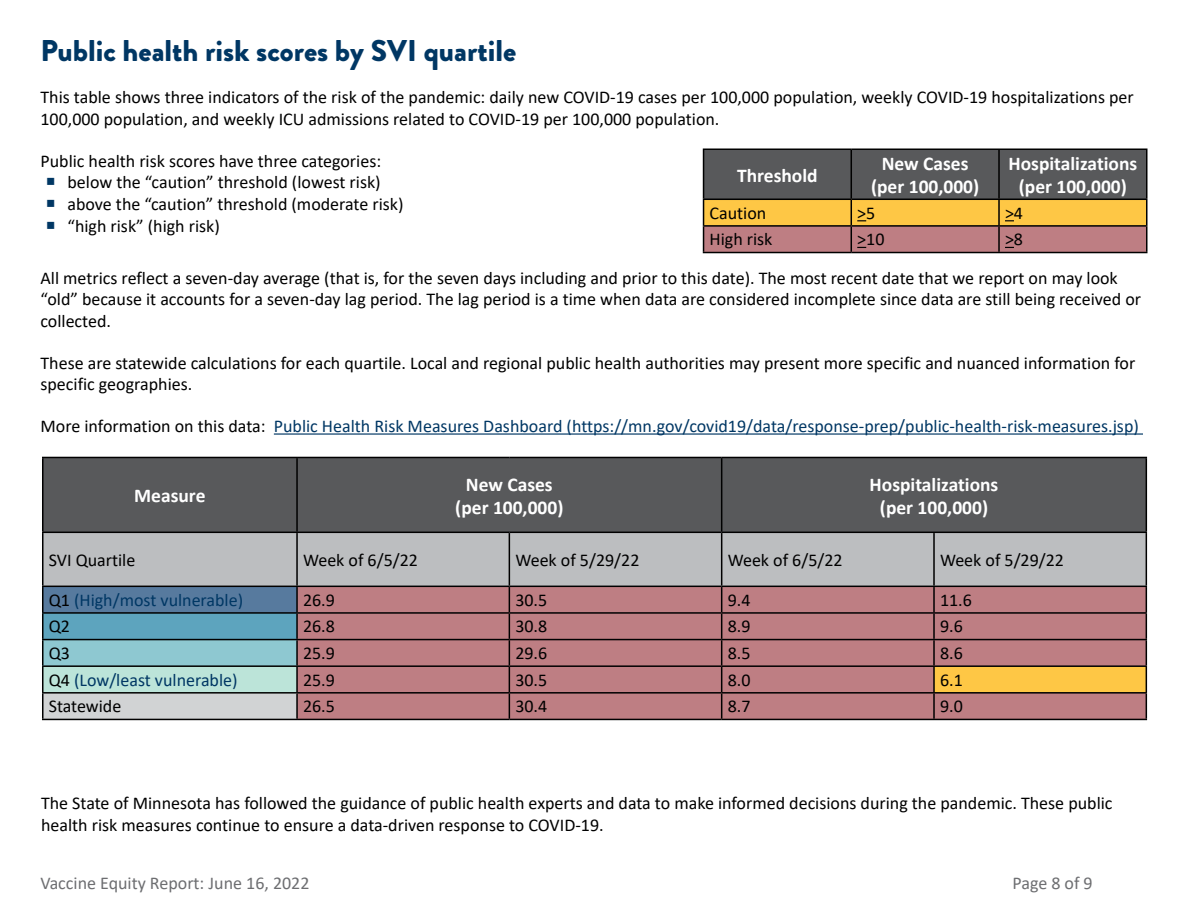
<style>
.page{position:relative;width:1188px;height:918px;background:#fff}
.page>*{position:absolute;margin:0;border:0;box-sizing:border-box;transform-origin:0 0}
.Subhead__H2{font:900 30px "Brandon Grotesque";color:#003764}
.Sectionehad__H3__cen{font:700 19.5px/23.4px "Calibri";color:#fff;text-align:center}
.Bullet{font:18px/21.6px "Calibri";color:#000}
.t1{font:18px "Calibri";color:#003764}
.t2{font:18px "Calibri";color:#6d6e71}
.s1{color:#000}
</style>
<div class="page">
<div style="left:43px;top:458px;width:1103px;height:74px;background:#58595b"></div>
<div style="left:43px;top:533px;width:1103px;height:53px;background:#bcbec0"></div>
<div style="left:43px;top:586px;width:254px;height:27px;background:#577a9e"></div>
<div style="left:298px;top:587px;width:848px;height:132px;background:#be7e83"></div>
<div style="left:43px;top:613px;width:254px;height:27px;background:#5da4be"></div>
<div style="left:43px;top:640px;width:254px;height:26px;background:#8ec8d1"></div>
<div style="left:43px;top:666px;width:254px;height:27px;background:#bce4d9"></div>
<div style="left:934px;top:666px;width:212px;height:27px;background:#fec745"></div>
<div style="left:43px;top:693px;width:254px;height:26px;background:#d1d3d4"></div>
<hr style="left:42px;top:457px;width:255px;height:1px;background:#000">
<hr style="left:42px;top:458px;width:1px;height:74px;background:#000">
<hr style="left:297px;top:457px;width:212px;height:1px;background:#000">
<hr style="left:296px;top:458px;width:2px;height:74px;background:#000">
<hr style="left:509px;top:457px;width:213px;height:1px;background:#000">
<hr style="left:722px;top:457px;width:212px;height:1px;background:#000">
<hr style="left:721px;top:458px;width:1px;height:74px;background:#000">
<hr style="left:934px;top:457px;width:213px;height:1px;background:#000">
<hr style="left:1146px;top:458px;width:1px;height:74px;background:#000">
<hr style="left:42px;top:532px;width:255px;height:1px;background:#000">
<hr style="left:42px;top:533px;width:1px;height:53px;background:#000">
<hr style="left:297px;top:532px;width:212px;height:1px;background:#000">
<hr style="left:296px;top:533px;width:2px;height:53px;background:#000">
<hr style="left:509px;top:532px;width:213px;height:1px;background:#000">
<hr style="left:509px;top:533px;width:1px;height:53px;background:#000">
<hr style="left:722px;top:532px;width:212px;height:1px;background:#000">
<hr style="left:721px;top:533px;width:1px;height:53px;background:#000">
<hr style="left:934px;top:532px;width:213px;height:1px;background:#000">
<hr style="left:933px;top:533px;width:2px;height:53px;background:#000">
<hr style="left:1146px;top:533px;width:1px;height:53px;background:#000">
<hr style="left:42px;top:586px;width:255px;height:1px;background:#000">
<hr style="left:297px;top:586px;width:212px;height:1px;background:#000">
<hr style="left:296px;top:587px;width:2px;height:25px;background:#000">
<hr style="left:509px;top:586px;width:213px;height:1px;background:#000">
<hr style="left:722px;top:586px;width:212px;height:1px;background:#000">
<hr style="left:934px;top:586px;width:213px;height:1px;background:#000">
<hr style="left:933px;top:587px;width:2px;height:25px;background:#000">
<hr style="left:42px;top:612px;width:255px;height:2px;background:#000">
<hr style="left:297px;top:612px;width:212px;height:2px;background:#000">
<hr style="left:296px;top:614px;width:2px;height:25px;background:#000">
<hr style="left:509px;top:612px;width:213px;height:2px;background:#000">
<hr style="left:722px;top:612px;width:212px;height:2px;background:#000">
<hr style="left:934px;top:612px;width:213px;height:2px;background:#000">
<hr style="left:933px;top:614px;width:2px;height:25px;background:#000">
<hr style="left:42px;top:639px;width:255px;height:1px;background:#000">
<hr style="left:297px;top:639px;width:212px;height:1px;background:#000">
<hr style="left:296px;top:640px;width:2px;height:25px;background:#000">
<hr style="left:509px;top:639px;width:213px;height:1px;background:#000">
<hr style="left:722px;top:639px;width:212px;height:1px;background:#000">
<hr style="left:934px;top:639px;width:213px;height:1px;background:#000">
<hr style="left:933px;top:640px;width:2px;height:25px;background:#000">
<hr style="left:42px;top:665px;width:255px;height:2px;background:#000">
<hr style="left:297px;top:665px;width:212px;height:2px;background:#000">
<hr style="left:296px;top:667px;width:2px;height:25px;background:#000">
<hr style="left:509px;top:665px;width:213px;height:2px;background:#000">
<hr style="left:722px;top:665px;width:212px;height:2px;background:#000">
<hr style="left:934px;top:665px;width:213px;height:2px;background:#000">
<hr style="left:933px;top:667px;width:2px;height:25px;background:#000">
<hr style="left:42px;top:692px;width:255px;height:2px;background:#000">
<svg style="left:42px;top:587px;width:1px;height:132px"></svg>
<hr style="left:297px;top:692px;width:212px;height:2px;background:#000">
<hr style="left:296px;top:694px;width:2px;height:25px;background:#000">
<hr style="left:509px;top:692px;width:213px;height:2px;background:#000">
<svg style="left:509px;top:587px;width:1px;height:132px"></svg>
<hr style="left:722px;top:692px;width:212px;height:2px;background:#000">
<svg style="left:721px;top:587px;width:1px;height:132px"></svg>
<hr style="left:934px;top:692px;width:213px;height:2px;background:#000">
<hr style="left:933px;top:694px;width:2px;height:25px;background:#000">
<svg style="left:1146px;top:587px;width:1px;height:132px"></svg>
<hr style="left:42px;top:719px;width:255px;height:1px;background:#000">
<hr style="left:297px;top:719px;width:212px;height:1px;background:#000">
<hr style="left:509px;top:719px;width:213px;height:1px;background:#000">
<hr style="left:722px;top:719px;width:212px;height:1px;background:#000">
<hr style="left:934px;top:719px;width:213px;height:1px;background:#000">
<hr style="left:703px;top:148px;width:148px;height:2px;background:#000">
<hr style="left:851px;top:148px;width:148px;height:2px;background:#000">
<hr style="left:999px;top:148px;width:149px;height:2px;background:#000">
<hr style="left:1146px;top:150px;width:2px;height:49px;background:#000">
<hr style="left:999px;top:199px;width:149px;height:1px;background:#000">
<hr style="left:1146px;top:200px;width:2px;height:25px;background:#000">
<hr style="left:999px;top:225px;width:149px;height:2px;background:#000">
<hr style="left:1146px;top:227px;width:2px;height:25px;background:#000">
<hr style="left:999px;top:252px;width:149px;height:1px;background:#000">
<svg style="left:703px;top:149px;width:444px;height:104px;background:#927659"></svg>
<hr style="left:274px;top:433px;width:869px;height:2px;background:#003764">
<h2 class="Subhead__H2" style="left:40px;top:30px;width:477px">Public health risk scores by SVI quartile</h2>
<p class="Bullet" style="left:40px;top:86px;width:1095px">This table shows three indicators of the risk of the pandemic: daily new COVID-19 cases per 100,000 population, weekly COVID-19 hospitalizations per<br>100,000 population, and weekly ICU admissions related to COVID-19 per 100,000 population.</p>
<p class="Bullet" style="left:40px;top:150px;width:342px">Public health risk scores have three categories:</p>
<p class="Bullet" style="left:68px;top:171px;width:315px">below the “caution” threshold (lowest risk)</p>
<p class="Bullet" style="left:68px;top:193px;width:338px">above the “caution” threshold (moderate risk)</p>
<p class="Bullet" style="left:68px;top:214px;width:154px">“high risk” (high risk)</p>
<h3 class="Sectionehad__H3__cen" style="left:737px;top:163px;width:82px">Threshold</h3>
<h3 class="Sectionehad__H3__cen" style="left:871px;top:151px;width:110px">New Cases (per 100,000)</h3>
<h3 class="Sectionehad__H3__cen" style="left:1008px;top:151px;width:130px">Hospitalizations (per 100,000)</h3>
<p class="Bullet" style="left:710px;top:202px;width:58px">Caution</p>
<p class="Bullet" style="left:857px;top:202px;width:20px">&gt;5</p>
<p class="Bullet" style="left:1005px;top:202px;width:20px">&gt;4</p>
<p class="Bullet" style="left:710px;top:228px;width:64px">High risk</p>
<p class="Bullet" style="left:857px;top:228px;width:29px">&gt;10</p>
<p class="Bullet" style="left:1005px;top:228px;width:20px">&gt;8</p>
<p class="Bullet" style="left:40px;top:266px;width:1102px">All metrics reflect a seven-day average (that is, for the seven days including and prior to this date). The most recent date that we report on may look “old” because it accounts for a seven-day lag period. The lag period is a time when data are considered incomplete since data are still being received or collected.</p>
<p class="Bullet" style="left:40px;top:351px;width:1096px">These are statewide calculations for each quartile. Local and regional public health authorities may present more specific and nuanced information for specific geographies.</p>
<p class="t1" style="left:40px;top:414px;width:1100px"><span class="s1">More information on this data:</span> Public Health Risk Measures Dashboard (https://mn.gov/covid19/data/response-prep/public-health-risk-measures.jsp)</p>
<h3 class="Sectionehad__H3__cen" style="left:134px;top:484px;width:73px">Measure</h3>
<h3 class="Sectionehad__H3__cen" style="left:455px;top:472px;width:110px">New Cases (per 100,000)</h3>
<h3 class="Sectionehad__H3__cen" style="left:870px;top:472px;width:130px">Hospitalizations (per 100,000)</h3>
<p class="Bullet" style="left:49px;top:549px;width:88px">SVI Quartile</p>
<p class="Bullet" style="left:303px;top:549px;width:116px">Week of 6/5/22</p>
<p class="Bullet" style="left:515px;top:549px;width:126px">Week of 5/29/22</p>
<p class="Bullet" style="left:728px;top:549px;width:116px">Week of 6/5/22</p>
<p class="Bullet" style="left:940px;top:549px;width:126px">Week of 5/29/22</p>
<p class="t1" style="left:49px;top:587px;width:196px"><span class="s1">Q1</span> (High/most vulnerable)</p>
<p class="Bullet" style="left:303px;top:589px;width:33px">26.9</p>
<p class="Bullet" style="left:515px;top:589px;width:33px">30.5</p>
<p class="Bullet" style="left:728px;top:589px;width:24px">9.4</p>
<p class="Bullet" style="left:940px;top:589px;width:33px">11.6</p>
<p class="Bullet" style="left:49px;top:615px;width:23px">Q2</p>
<p class="Bullet" style="left:303px;top:615px;width:33px">26.8</p>
<p class="Bullet" style="left:515px;top:615px;width:33px">30.8</p>
<p class="Bullet" style="left:728px;top:615px;width:24px">8.9</p>
<p class="Bullet" style="left:940px;top:615px;width:24px">9.6</p>
<p class="Bullet" style="left:49px;top:642px;width:23px">Q3</p>
<p class="Bullet" style="left:303px;top:642px;width:33px">25.9</p>
<p class="Bullet" style="left:515px;top:642px;width:33px">29.6</p>
<p class="Bullet" style="left:728px;top:642px;width:24px">8.5</p>
<p class="Bullet" style="left:940px;top:642px;width:24px">8.6</p>
<p class="t1" style="left:49px;top:667px;width:190px"><span class="s1">Q4</span> (Low/least vulnerable)</p>
<p class="Bullet" style="left:303px;top:668px;width:33px">25.9</p>
<p class="Bullet" style="left:515px;top:668px;width:33px">30.5</p>
<p class="Bullet" style="left:728px;top:668px;width:24px">8.0</p>
<p class="Bullet" style="left:940px;top:668px;width:24px">6.1</p>
<p class="Bullet" style="left:49px;top:695px;width:74px">Statewide</p>
<p class="Bullet" style="left:303px;top:695px;width:33px">26.5</p>
<p class="Bullet" style="left:515px;top:695px;width:33px">30.4</p>
<p class="Bullet" style="left:728px;top:695px;width:24px">8.7</p>
<p class="Bullet" style="left:940px;top:695px;width:24px">9.0</p>
<p class="Bullet" style="left:41px;top:792px;width:1073px">The State of Minnesota has followed the guidance of public health experts and data to make informed decisions during the pandemic. These public health risk measures continue to ensure a data-driven response to COVID-19.</p>
<p class="t2" style="left:40px;top:871px;width:271px">Vaccine Equity Report: June 16, 2022</p>
<p class="t2" style="left:1013px;top:871px;width:82px">Page 8 of 9</p>
</div>
